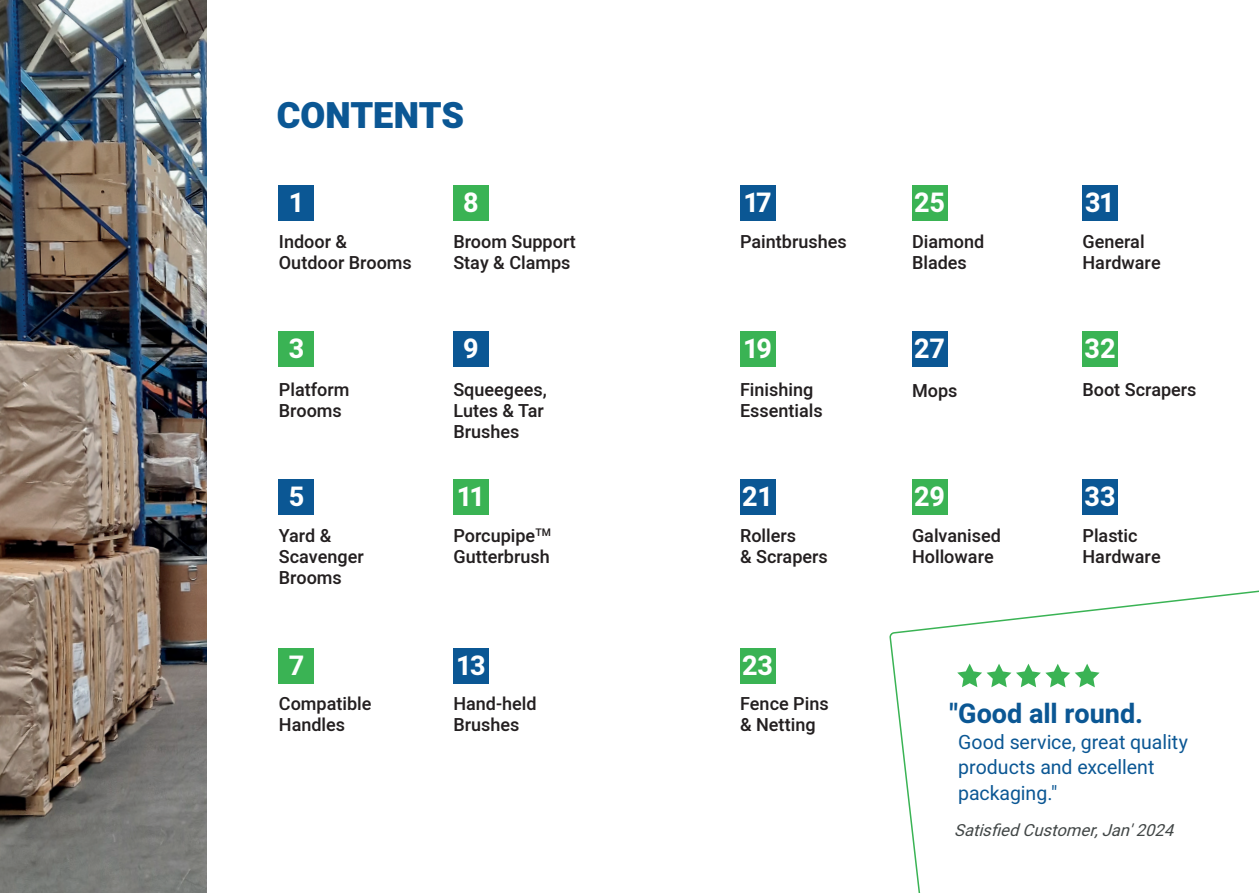
<style>
.page{position:relative;width:1259px;height:893px;background:#fff}
.page>*{position:absolute;margin:0;border:0;box-sizing:border-box;transform-origin:0 0}
.t1{font:900 36px "Heebo";letter-spacing:-.005em;color:#0b5794}
.t2{font:700 27px "Heebo";color:#fff}
.t3{font:700 27px "Heebo";color:#0b5794}
.t4{font:19.5px/25.5px "Heebo";color:#0b5794}
.t5{font:500 18px/21px "Heebo";color:#231f20}
.t6{font:italic 16.5px "Heebo";color:#414646}
</style>
<div class="page">
<svg style="left:890px;top:590px;width:369px;height:303px"></svg>
<div style="left:279px;top:186px;width:35px;height:35px;background:#0b5794"></div>
<div style="left:740px;top:186px;width:35px;height:35px;background:#0b5794"></div>
<div style="left:912px;top:331px;width:35px;height:35px;background:#0b5794"></div>
<div style="left:740px;top:479px;width:35px;height:35px;background:#0b5794"></div>
<div style="left:1082px;top:479px;width:35px;height:35px;background:#0b5794"></div>
<div style="left:1082px;top:186px;width:35px;height:35px;background:#0b5794"></div>
<div style="left:279px;top:479px;width:35px;height:35px;background:#0b5794"></div>
<div style="left:453px;top:649px;width:35px;height:35px;background:#0b5794"></div>
<div style="left:453px;top:331px;width:35px;height:35px;background:#0b5794"></div>
<div style="left:279px;top:331px;width:35px;height:35px;background:#3ab354"></div>
<div style="left:279px;top:649px;width:35px;height:35px;background:#3ab354"></div>
<div style="left:453px;top:479px;width:35px;height:35px;background:#3ab354"></div>
<div style="left:453px;top:186px;width:35px;height:35px;background:#3ab354"></div>
<div style="left:912px;top:186px;width:35px;height:35px;background:#3ab354"></div>
<div style="left:1082px;top:331px;width:35px;height:35px;background:#3ab354"></div>
<div style="left:740px;top:331px;width:35px;height:35px;background:#3ab354"></div>
<div style="left:912px;top:479px;width:35px;height:35px;background:#3ab354"></div>
<div style="left:740px;top:649px;width:35px;height:35px;background:#3ab354"></div>
<img style="left:0;top:0;width:206px;height:893px">
<svg style="left:957px;top:664px;width:142px;height:23px"></svg>
<h1 class="t1" style="left:277px;top:90px;width:189px">CONTENTS</h1>
<h2 class="t2" style="left:463px;top:184px;width:17px">8</h2>
<h2 class="t2" style="left:914px;top:184px;width:33px">25</h2>
<h2 class="t2" style="left:289px;top:184px;width:17px">1</h2>
<h2 class="t2" style="left:743px;top:184px;width:30px">17</h2>
<h2 class="t2" style="left:1085px;top:184px;width:31px">31</h2>
<p class="t5" style="left:279px;top:232px;width:134px">Indoor &amp;<br>Outdoor Brooms</p>
<p class="t5" style="left:453px;top:232px;width:124px">Broom Support<br>Stay &amp; Clamps</p>
<p class="t5" style="left:740px;top:232px;width:108px">Paintbrushes</p>
<p class="t5" style="left:912px;top:232px;width:74px">Diamond<br>Blades</p>
<p class="t5" style="left:1082px;top:232px;width:80px">General<br>Hardware</p>
<h2 class="t2" style="left:289px;top:330px;width:17px">3</h2>
<h2 class="t2" style="left:463px;top:330px;width:17px">9</h2>
<h2 class="t2" style="left:743px;top:330px;width:30px">19</h2>
<h2 class="t2" style="left:1084px;top:330px;width:33px">32</h2>
<h2 class="t2" style="left:914px;top:330px;width:33px">27</h2>
<p class="t5" style="left:279px;top:380px;width:72px">Platform<br>Brooms</p>
<p class="t5" style="left:453px;top:380px;width:95px">Squeegees,<br>Lutes &amp; Tar<br>Brushes</p>
<p class="t5" style="left:740px;top:380px;width:84px">Finishing<br>Essentials</p>
<p class="t5" style="left:912px;top:381px;width:47px">Mops</p>
<p class="t5" style="left:1082px;top:380px;width:116px">Boot Scrapers</p>
<h2 class="t2" style="left:289px;top:477px;width:17px">5</h2>
<h2 class="t2" style="left:457px;top:477px;width:30px">11</h2>
<h2 class="t2" style="left:742px;top:477px;width:33px">21</h2>
<h2 class="t2" style="left:1084px;top:477px;width:33px">33</h2>
<h2 class="t2" style="left:914px;top:477px;width:33px">29</h2>
<p class="t5" style="left:279px;top:526px;width:86px">Yard &amp;<br>Scavenger<br>Brooms</p>
<p class="t5" style="left:453px;top:526px;width:99px">Porcupipe<sup>TM<br></sup>Gutterbrush</p>
<p class="t5" style="left:740px;top:526px;width:89px">Rollers<br>&amp; Scrapers</p>
<p class="t5" style="left:912px;top:526px;width:90px">Galvanised<br>Holloware</p>
<p class="t5" style="left:1082px;top:526px;width:80px">Plastic<br>Hardware</p>
<h2 class="t2" style="left:289px;top:647px;width:17px">7</h2>
<h2 class="t2" style="left:456px;top:647px;width:31px">13</h2>
<h2 class="t2" style="left:742px;top:647px;width:33px">23</h2>
<p class="t5" style="left:279px;top:693px;width:94px">Compatible<br>Handles</p>
<p class="t5" style="left:453px;top:693px;width:85px">Hand-held<br>Brushes</p>
<p class="t5" style="left:740px;top:693px;width:90px">Fence Pins &amp; Netting</p>
<h2 class="t3" style="left:949px;top:695px;width:195px">"Good all round.</h2>
<p class="t4" style="left:958px;top:729px;width:231px">Good service, great quality products and excellent packaging."</p>
<p class="t6" style="left:954px;top:818px;width:227px">SatisfiedCustomer,Jan'2024</p>
</div>
